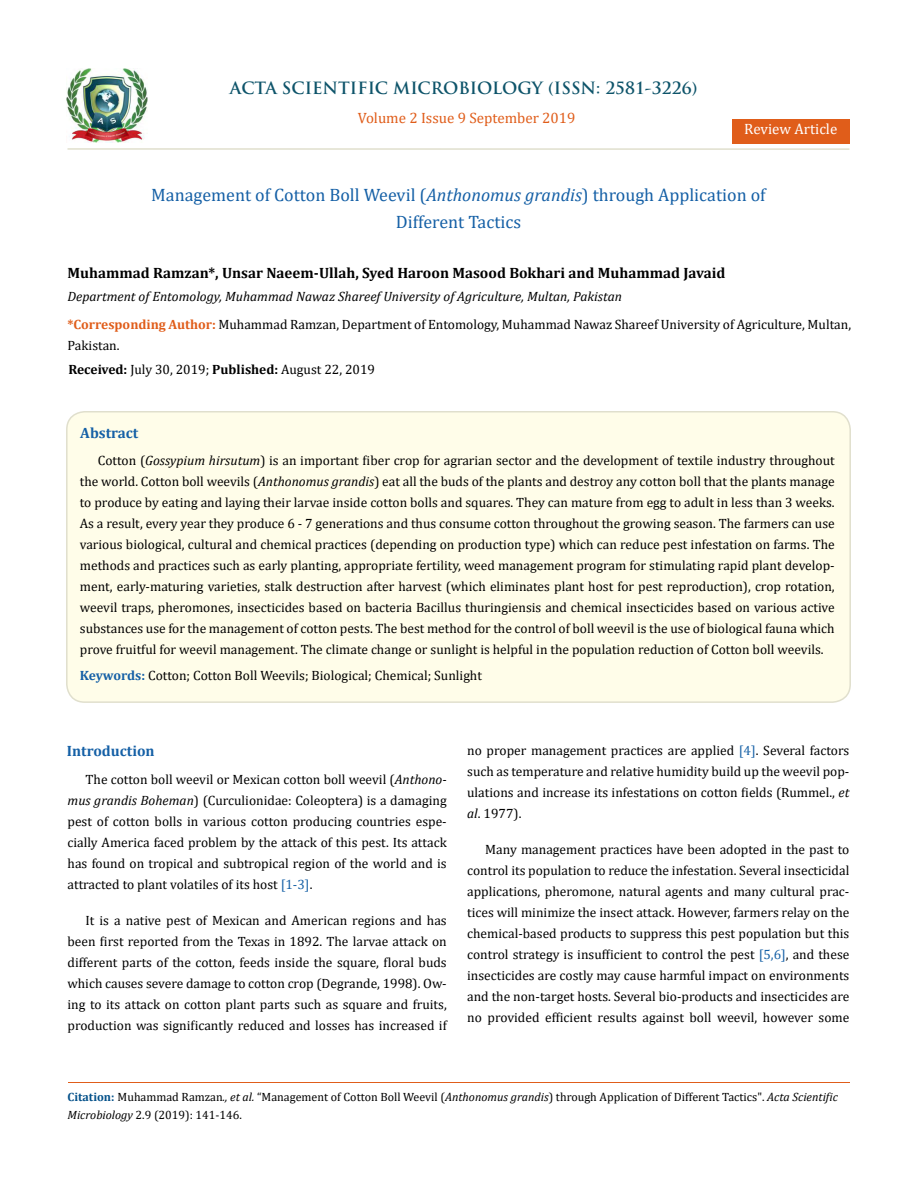
<style>
.page{position:relative;width:917px;height:1188px;background:#fff}
.page>*{position:absolute;margin:0;border:0;box-sizing:border-box;transform-origin:0 0}
.t1{font:18px/27px "Cambria";color:#1560a6;text-align:center}
.t2{font:700 16.5px "Trajan Pro";color:#0e546a}
.t3{font:700 15px "Cambria";color:#000}
.t4{font:15px "Cambria";color:#e05d1a}
.t5{font:700 15px "Cambria";color:#1560a6}
.t6{font:15px "Cambria";color:#fff}
.t7{font:13.5px/21px "Cambria";color:#000;text-align:justify}
.t8{font:12px/18px "Cambria";color:#000}
.s1{font-style:italic}
.s2{font-weight:700;color:#e05d1a}
.s3{font-weight:700}
.s4{font-weight:700;color:#1560a6}
.s5{color:#1560a6}
.s6{font-weight:700;color:#035089}
</style>
<div class="page">
<img style="left:67px;top:68px;width:80px;height:74px">
<div style="left:732px;top:119px;width:117px;height:24px;background:#e05d1a"></div>
<div style="left:67px;top:412px;width:783px;height:290px;background:#fffde9;border-radius:18px"></div>
<div style="left:66px;top:411px;width:784px;height:292px;border:2px solid #e0dfcd;border-radius:18px"></div>
<hr style="left:68px;top:1082px;width:781px;height:1px;background:#e05d1a">
<hr style="left:67px;top:148px;width:782px;height:2px;background:#e0dfcd">
<p class="t2" style="left:230px;top:77px;width:469px">ACTA SCIENTIFIC MICROBIOLOGY (ISSN: 2581-3226)</p>
<p class="t4" style="left:358px;top:109px;width:219px">Volume 2 Issue 9 September 2019</p>
<p class="t6" style="left:744px;top:120px;width:94px">Review Article</p>
<h1 class="t1" style="left:151px;top:181px;width:616px">Management of Cotton Boll Weevil (<span class="s1">Anthonomus grandis</span>) through Application of<br>Different Tactics</h1>
<p class="t3" style="left:67px;top:262px;width:659px">Muhammad Ramzan*, Unsar Naeem-Ullah, Syed Haroon Masood Bokhari and Muhammad Javaid</p>
<p class="t7" style="left:67px;top:283px;width:785px;line-height:27.3px"><span class="s1">Department of Entomology, Muhammad Nawaz Shareef University of Agriculture, Multan, Pakistan<br></span><span class="s2">*Corresponding Author:</span> Muhammad Ramzan, Department of Entomology, Muhammad Nawaz Shareef University of Agriculture, Multan,</p>
<p class="t7" style="left:67px;top:334px;width:54px">Pakistan.</p>
<p class="t7" style="left:68px;top:359px;width:308px"><span class="s3">Received:</span> July 30, 2019; <span class="s3">Published:</span> August 22, 2019</p>
<p class="t5" style="left:80px;top:422px;width:60px">Abstract</p>
<p class="t7" style="left:80px;top:449px;width:756px;text-indent:18px">Cotton (<span class="s1">Gossypium hirsutum</span>) is an important fiber crop for agrarian sector and the development of textile industry throughout the world. Cotton boll weevils (<span class="s1">Anthonomus grandis</span>) eat all the buds of the plants and destroy any cotton boll that the plants manage to produce by eating and laying their larvae inside cotton bolls and squares. They can mature from egg to adult in less than 3 weeks.<br>As a result, every year they produce 6 - 7 generations and thus consume cotton throughout the growing season. The farmers can use various biological, cultural and chemical practices (depending on production type) which can reduce pest infestation on farms. The methods and practices such as early planting, appropriate fertility, weed management program for stimulating rapid plant develop&shy;ment, early-maturing varieties, stalk destruction after harvest (which eliminates plant host for pest reproduction), crop rotation, weevil traps, pheromones, insecticides based on bacteria Bacillus thuringiensis and chemical insecticides based on various active substances use for the management of cotton pests. The best method for the control of boll weevil is the use of biological fauna which prove fruitful for weevil management. The climate change or sunlight is helpful in the population reduction of Cotton boll weevils.</p>
<p class="t7" style="left:80px;top:665px;width:403px"><span class="s4">Keywords:</span> Cotton; Cotton Boll Weevils; Biological; Chemical; Sunlight</p>
<p class="t5" style="left:67px;top:740px;width:89px">Introduction</p>
<p class="t7" style="left:68px;top:769px;width:381px;text-indent:18px">The cotton boll weevil or Mexican cotton boll weevil (<span class="s1">Anthono&shy;mus grandis Boheman</span>) (Curculionidae: Coleoptera) is a damaging pest of cotton bolls in various cotton producing countries espe&shy;cially America faced problem by the attack of this pest. Its attack has found on tropical and subtropical region of the world and is attracted to plant volatiles of its host <span class="s5">[1-3]</span>.</p>
<p class="t7" style="left:68px;top:910px;width:381px;text-indent:18px">It is a native pest of Mexican and American regions and has been first reported from the Texas in 1892. The larvae attack on different parts of the cotton, feeds inside the square, floral buds which causes severe damage to cotton crop (Degrande, 1998). Ow&shy;ing to its attack on cotton plant parts such as square and fruits, production was significantly reduced and losses has increased if</p>
<p class="t7" style="left:467px;top:740px;width:384px">no proper management practices are applied <span class="s5">[4]</span>. Several factors such as temperature and relative humidity build up the weevil pop&shy;ulations and increase its infestations on cotton fields (Rummel., <span class="s1">et al</span>. 1977).</p>
<p class="t7" style="left:467px;top:839px;width:384px;text-indent:18px">Many management practices have been adopted in the past to control its population to reduce the infestation. Several insecticidal applications, pheromone, natural agents and many cultural prac&shy;tices will minimize the insect attack. However, farmers relay on the chemical-based products to suppress this pest population but this control strategy is insufficient to control the pest <span class="s5">[5,6]</span>, and these insecticides are costly may cause harmful impact on environments and the non-target hosts. Several bio-products and insecticides are no provided efficient results against boll weevil, however some</p>
<p class="t8" style="left:68px;top:1088px;width:771px"><span class="s6">Citation:</span> Muhammad Ramzan<span class="s1">., et al.</span> “Management of Cotton Boll Weevil (<span class="s1">Anthonomus grandis</span>) through Application of Different Tactics". <span class="s1">Acta Scientific<br>Microbiology</span> 2.9 (2019): 141-146.</p>
</div>
